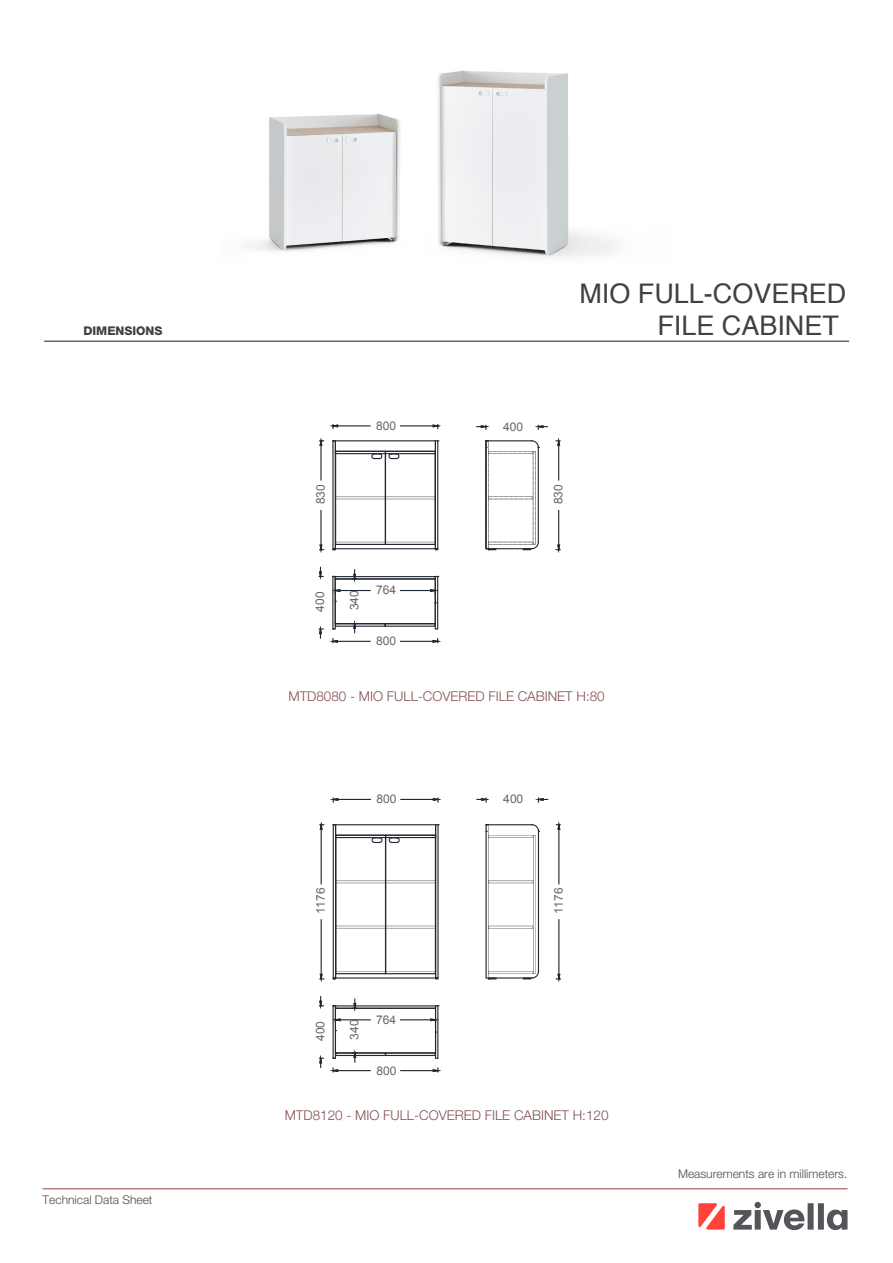
<style>
.page{position:relative;width:893px;height:1263px;background:#fff}
.page>*{position:absolute;margin:0;border:0;box-sizing:border-box;transform-origin:0 0}
.t1{font:27px/32.4px "Helvetica";color:#414042;text-align:right}
.t2{font:300 13.5px "Helvetica Neue LT Pro";color:#844f50}
.t3{font:12px "Arial";letter-spacing:.005em;color:#666}
.t4{font:300 12px "Helvetica Neue LT Pro";color:#4d4c4c}
.t5{font:300 12px "Helvetica Neue LT Pro";color:#4c4c4c}
.t6{font:800 12px "Helvetica Neue LT Pro";color:#414042}
</style>
<div class="page">
<img style="left:244px;top:114px;width:156px;height:138px">
<hr style="left:44px;top:341px;width:805px;height:1px;background:#1d1d1b">
<hr style="left:43px;top:1188px;width:804px;height:1px;background:#9f5050">
<svg style="left:733px;top:1210px;width:19px;height:19px"></svg>
<div style="left:755px;top:1210px;width:6px;height:19px;background:#54555a"></div>
<div style="left:754px;top:1202px;width:7px;height:6px;background:#54555a;border-radius:50%"></div>
<svg style="left:763px;top:1209px;width:42px;height:21px"></svg>
<div style="left:808px;top:1203px;width:6px;height:26px;background:#54555a"></div>
<div style="left:818px;top:1203px;width:6px;height:26px;background:#54555a"></div>
<svg style="left:827px;top:1209px;width:20px;height:21px"></svg>
<svg style="left:698px;top:1203px;width:27px;height:26px"></svg>
<img style="left:437px;top:70px;width:178px;height:187px">
<div style="left:435px;top:440px;width:3px;height:109px;border:1px solid #212830"></div>
<div style="left:435px;top:576px;width:3px;height:53px;border:1px solid #212830"></div>
<div style="left:335px;top:578px;width:101px;height:46px;border:1px solid #212830"></div>
<hr style="left:400px;top:590px;width:31px;height:1px;background:#212830">
<hr style="left:340px;top:590px;width:30px;height:1px;background:#212830">
<svg style="left:429px;top:588px;width:10px;height:5px"></svg>
<div style="left:335px;top:576px;width:101px;height:3px;border:1px solid #212830"></div>
<svg style="left:352px;top:620px;width:5px;height:13px"></svg>
<svg style="left:352px;top:570px;width:5px;height:13px"></svg>
<div style="left:335px;top:440px;width:101px;height:109px;border:1px solid #212830"></div>
<hr style="left:337px;top:641px;width:33px;height:1px;background:#212830">
<hr style="left:400px;top:641px;width:33px;height:1px;background:#212830">
<svg style="left:432px;top:639px;width:9px;height:4px"></svg>
<div style="left:335px;top:451px;width:101px;height:3px;border:1px solid #212830"></div>
<hr style="left:338px;top:425px;width:32px;height:1px;background:#212830">
<hr style="left:401px;top:425px;width:32px;height:1px;background:#212830">
<svg style="left:329px;top:424px;width:10px;height:4px"></svg>
<svg style="left:432px;top:424px;width:9px;height:4px"></svg>
<svg style="left:535px;top:425px;width:12px;height:4px"></svg>
<svg style="left:477px;top:425px;width:13px;height:4px"></svg>
<hr style="left:320px;top:510px;width:2px;height:35px;background:#212830">
<hr style="left:320px;top:445px;width:2px;height:35px;background:#212830">
<svg style="left:319px;top:544px;width:5px;height:9px"></svg>
<svg style="left:319px;top:437px;width:5px;height:10px"></svg>
<hr style="left:558px;top:445px;width:1px;height:35px;background:#212830">
<hr style="left:558px;top:510px;width:1px;height:35px;background:#212830">
<svg style="left:556px;top:437px;width:5px;height:10px"></svg>
<svg style="left:556px;top:544px;width:5px;height:9px"></svg>
<svg style="left:318px;top:622px;width:21px;height:21px"></svg>
<svg style="left:318px;top:567px;width:23px;height:26px"></svg>
<div style="left:335px;top:451px;width:51px;height:94px;border:1px solid #212830"></div>
<div style="left:385px;top:451px;width:51px;height:94px;border:1px solid #212830"></div>
<svg style="left:371px;top:453px;width:29px;height:7px"></svg>
<div style="left:335px;top:623px;width:51px;height:4px;border:1px solid #212830"></div>
<div style="left:385px;top:623px;width:51px;height:4px;border:1px solid #212830"></div>
<svg style="left:485px;top:440px;width:54px;height:110px"></svg>
<div style="left:333px;top:824px;width:3px;height:154px;border:1px solid #212830"></div>
<div style="left:335px;top:1008px;width:101px;height:45px;border:1px solid #212830"></div>
<hr style="left:401px;top:1019px;width:30px;height:1px;background:#212830">
<hr style="left:340px;top:1019px;width:30px;height:1px;background:#212830">
<svg style="left:430px;top:1018px;width:9px;height:4px"></svg>
<svg style="left:332px;top:1018px;width:9px;height:4px"></svg>
<div style="left:335px;top:1005px;width:101px;height:4px;border:1px solid #212830"></div>
<svg style="left:352px;top:1049px;width:5px;height:13px"></svg>
<svg style="left:352px;top:999px;width:5px;height:13px"></svg>
<div style="left:335px;top:824px;width:101px;height:154px;border:1px solid #212830"></div>
<hr style="left:338px;top:1070px;width:32px;height:1px;background:#212830">
<hr style="left:401px;top:1070px;width:32px;height:1px;background:#212830">
<svg style="left:432px;top:1068px;width:9px;height:5px"></svg>
<div style="left:335px;top:835px;width:101px;height:3px;border:1px solid #212830"></div>
<hr style="left:338px;top:799px;width:32px;height:1px;background:#212830">
<hr style="left:401px;top:799px;width:32px;height:1px;background:#212830">
<svg style="left:330px;top:797px;width:9px;height:5px"></svg>
<svg style="left:432px;top:797px;width:10px;height:5px"></svg>
<svg style="left:535px;top:797px;width:13px;height:5px"></svg>
<svg style="left:477px;top:797px;width:13px;height:5px"></svg>
<hr style="left:321px;top:920px;width:1px;height:54px;background:#212830">
<hr style="left:321px;top:829px;width:1px;height:55px;background:#212830">
<svg style="left:319px;top:973px;width:5px;height:9px"></svg>
<svg style="left:319px;top:821px;width:5px;height:9px"></svg>
<hr style="left:558px;top:829px;width:1px;height:55px;background:#212830">
<hr style="left:558px;top:920px;width:1px;height:54px;background:#212830">
<svg style="left:556px;top:821px;width:5px;height:9px"></svg>
<svg style="left:556px;top:973px;width:5px;height:9px"></svg>
<svg style="left:319px;top:1051px;width:20px;height:22px"></svg>
<svg style="left:333px;top:1005px;width:3px;height:4px"></svg>
<svg style="left:319px;top:996px;width:4px;height:13px"></svg>
<div style="left:335px;top:835px;width:51px;height:139px;border:1px solid #212830"></div>
<div style="left:385px;top:835px;width:51px;height:139px;border:1px solid #212830"></div>
<svg style="left:371px;top:836px;width:29px;height:8px"></svg>
<div style="left:335px;top:1052px;width:51px;height:4px;border:1px solid #212830"></div>
<div style="left:385px;top:1052px;width:51px;height:4px;border:1px solid #212830"></div>
<svg style="left:485px;top:824px;width:55px;height:155px"></svg>
<p class="t6" style="left:83px;top:324px;width:81px">DIMENSIONS</p>
<p class="t5" style="left:43px;top:1193px;width:111px">Technical Data Sheet</p>
<h1 class="t1" style="left:579px;top:278px;width:269px">MIO FULL-COVERED<br>FILE CABINET</h1>
<p class="t3" style="left:376px;top:418px;width:22px">800</p>
<p class="t3" style="left:503px;top:418px;width:22px">400</p>
<p class="t3" style="left:313px;top:504px;width:22px;rotate:-90deg">830</p>
<p class="t3" style="left:550px;top:504px;width:22px;rotate:-90deg">830</p>
<p class="t3" style="left:312px;top:612px;width:22px;rotate:-90deg">400</p>
<p class="t3" style="left:346px;top:610px;width:22px;rotate:-90deg">340</p>
<p class="t3" style="left:376px;top:582px;width:22px">764</p>
<p class="t3" style="left:376px;top:633px;width:22px">800</p>
<p class="t2" style="left:288px;top:688px;width:318px">MTD8080 - MIO FULL-COVERED FILE CABINET H:80</p>
<p class="t3" style="left:376px;top:791px;width:22px">800</p>
<p class="t3" style="left:503px;top:791px;width:22px">400</p>
<p class="t3" style="left:313px;top:914px;width:28px;rotate:-90deg">1176</p>
<p class="t3" style="left:551px;top:914px;width:28px;rotate:-90deg">1176</p>
<p class="t3" style="left:312px;top:1041px;width:22px;rotate:-90deg">400</p>
<p class="t3" style="left:347px;top:1040px;width:22px;rotate:-90deg">340</p>
<p class="t3" style="left:376px;top:1012px;width:22px">764</p>
<p class="t3" style="left:376px;top:1062px;width:22px">800</p>
<p class="t2" style="left:285px;top:1107px;width:325px">MTD8120 - MIO FULL-COVERED FILE CABINET H:120</p>
<p class="t4" style="left:678px;top:1167px;width:171px">Measurements are in millimeters.</p>
</div>
